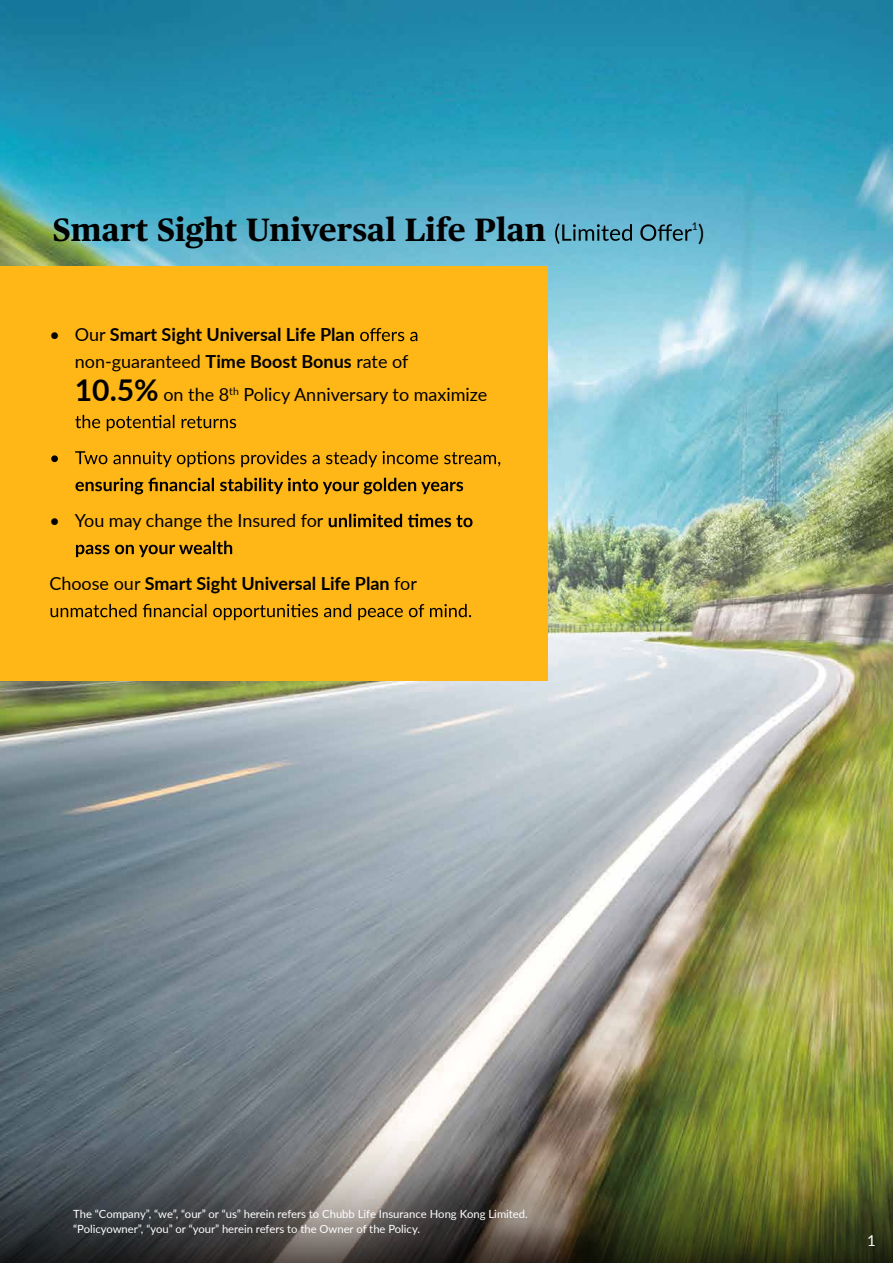
<style>
.page{position:relative;width:893px;height:1263px;background:#fff}
.page>*{position:absolute;margin:0;border:0;box-sizing:border-box;transform-origin:0 0}
.t1{font:700 32.25px "Chubb Publico Text";color:#000}
.t2{font:22.5px "Lato";color:#000}
.t3{font:700 18px/27px "Lato";color:#000}
.t4{font:18px "Lato";color:#000}
.t5{font:15px "Lato";color:#fff}
.t6{font:11.25px/15px "Lato";color:#fff}
.t7{font:10.5px "Lato";color:#000}
.s1{font-weight:400}
.s2{font-weight:700;font-size:30px}
</style>
<div class="page">
<img style="left:0;top:0;width:893px;height:1121px">
<img style="left:0;top:1121px;width:893px;height:142px">
<svg style="left:555px;top:223px;width:137px;height:21px;background:#5290a4"></svg>
<div style="left:0;top:266px;width:547px;height:415px;background:#ffb617"></div>
<svg style="left:360px;top:328px;width:57px;height:13px"></svg>
<svg style="left:75px;top:415px;width:161px;height:16px"></svg>
<svg style="left:51px;top:451px;width:449px;height:16px"></svg>
<svg style="left:75px;top:478px;width:388px;height:16px"></svg>
<svg style="left:329px;top:514px;width:143px;height:13px"></svg>
<svg style="left:76px;top:541px;width:156px;height:16px"></svg>
<svg style="left:51px;top:604px;width:420px;height:16px"></svg>
<h1 class="t1" style="left:53px;top:204px;width:495px">Smart Sight Universal Life Plan</h1>
<p class="t7" style="left:692px;top:219px;width:8px">1</p>
<h2 class="t2" style="left:698px;top:216px;width:8px">)</h2>
<h3 class="t3" style="left:75px;top:320px;width:335px;text-indent:-26px"><span class="s1">• Our</span> Smart Sight Universal Life Plan <span class="s1">non-guaranteed</span> Time Boost Bonus <span class="s1">rate of</span></h3>
<h3 class="t4" style="left:75px;top:382px;width:414px"><span class="s2">10.5%</span> on the 8<sup>th</sup> Policy Anniversary to maximize</h3>
<h3 class="t4" style="left:49px;top:508px;width:276px">• You may change the Insured for</h3>
<h3 class="t3" style="left:49px;top:569px;width:369px"><span class="s1">Choose our</span> Smart Sight Universal Life Plan <span class="s1">for</span></h3>
<p class="t6" style="left:73px;top:1206px;width:456px">The “Company”, “we”, “our” or “us” herein refers to Chubb Life Insurance Hong Kong Limited. “Policyowner”, “you” or “your” herein refers to the Owner of the Policy.</p>
<h3 class="t5" style="left:867px;top:1230px;width:10px">1</h3>
</div>
